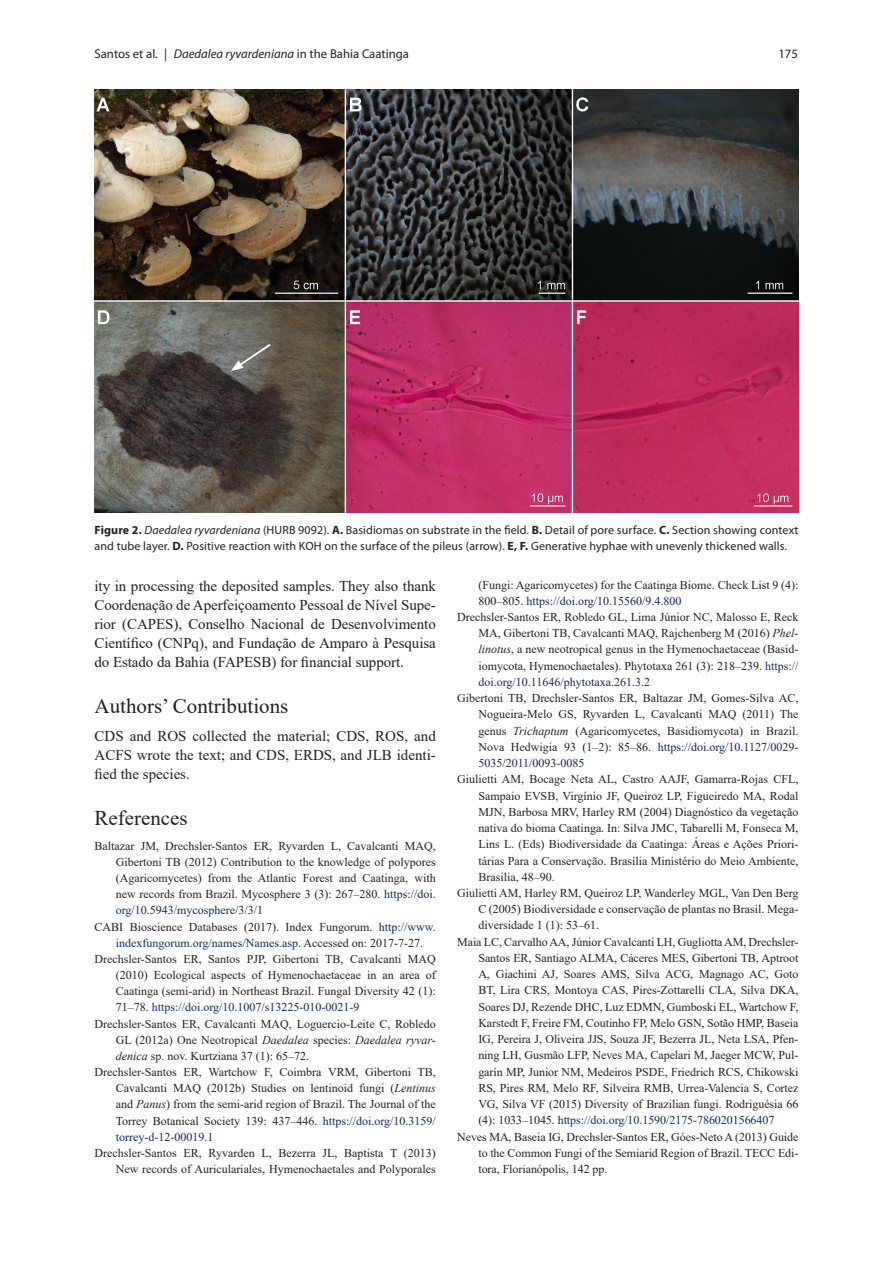
<style>
.page{position:relative;width:893px;height:1263px;background:#fff}
.page>*{position:absolute;margin:0;border:0;box-sizing:border-box;transform-origin:0 0}
.N_Head{font:21px "Times New Roman";color:#231f20}
.N_Head_References{font:21px "Times New Roman";color:#231f20}
.N_body_nind{font:15px/19px "Times New Roman";letter-spacing:-.005em;color:#231f20;text-align:justify}
.Running_Title{font:12.75px "Myriad Pro";color:#231f20}
.N_ref{font:12px/16.2px "Times New Roman";color:#231f20;text-align:justify}
.CAPTIONS{font:12px/16.5px "Myriad Pro";letter-spacing:.01em;color:#231f20}
.s1{font-style:italic}
.s2{font-weight:700}
.s3{color:#14285a}
</style>
<div class="page">
<img style="left:94px;top:90px;width:704px;height:422px">
<p class="Running_Title" style="left:94px;top:46px;width:316px">Santos et al. | <span class="s1">Daedalea ryvardeniana</span> in the Bahia Caatinga</p>
<p class="Running_Title" style="left:778px;top:46px;width:21px">175</p>
<p class="CAPTIONS" style="left:94px;top:521px;width:705px"><span class="s2">Figure 2.</span> <span class="s1">Daedalea ryvardeniana</span> (HURB 9092). <span class="s2">A.</span> Basidiomas on substrate in the field. <span class="s2">B.</span> Detail of pore surface. <span class="s2">C.</span> Section showing context and tube layer. <span class="s2">D.</span> Positive reaction with KOH on the surface of the pileus (arrow). <span class="s2">E, F.</span> Generative hyphae with unevenly thickened walls.</p>
<p class="N_body_nind" style="left:94px;top:576px;width:343px">ity in processing the deposited samples. They also thank Coordenação de Aperfeiçoamento Pessoal de Nível Supe&shy;rior (CAPES), Conselho Nacional de Desenvolvimento Científico (CNPq), and Fundação de Amparo à Pesquisa do Estado da Bahia (FAPESB) for financial support.</p>
<p class="N_Head" style="left:94px;top:691px;width:195px">Authors’ Contributions</p>
<p class="N_body_nind" style="left:94px;top:726px;width:343px">CDS and ROS collected the material; CDS, ROS, and ACFS wrote the text; and CDS, ERDS, and JLB identi&shy;fied the species.</p>
<p class="N_Head_References" style="left:94px;top:803px;width:95px">References</p>
<p class="N_ref" style="left:116px;top:837px;width:322px;text-indent:-21px">Baltazar JM, Drechsler-Santos ER, Ryvarden L, Cavalcanti MAQ, Gibertoni TB (2012) Contribution to the knowledge of polypores (Agaricomycetes) from the Atlantic Forest and Caatinga, with new records from Brazil. Mycosphere 3 (3): 267–280. <span class="s3">https://doi. org/10.5943/mycosphere/3/3/1</span></p>
<p class="N_ref" style="left:116px;top:918px;width:322px;text-indent:-21px">CABI Bioscience Databases (2017). Index Fungorum. <span class="s3">http://www. indexfungorum.org/names/Names.asp</span>. Accessed on: 2017-7-27.</p>
<p class="N_ref" style="left:116px;top:950px;width:322px;text-indent:-21px">Drechsler-Santos ER, Santos PJP, Gibertoni TB, Cavalcanti MAQ (2010) Ecological aspects of Hymenochaetaceae in an area of Caatinga (semi-arid) in Northeast Brazil. Fungal Diversity 42 (1):<br>71–78. <span class="s3">https://doi.org/10.1007/s13225-010-0021-9</span></p>
<p class="N_ref" style="left:116px;top:1015px;width:322px;text-indent:-21px">Drechsler-Santos ER, Cavalcanti MAQ, Loguercio-Leite C, Robledo GL (2012a) One Neotropical <span class="s1">Daedalea</span> species: <span class="s1">Daedalea ryvar&shy;denica</span> sp. nov. Kurtziana 37 (1): 65–72.</p>
<p class="N_ref" style="left:116px;top:1063px;width:322px;text-indent:-21px">Drechsler-Santos ER, Wartchow F, Coimbra VRM, Gibertoni TB, Cavalcanti MAQ (2012b) Studies on lentinoid fungi (<span class="s1">Lentinus </span>and <span class="s1">Panus</span>) from the semi-arid region of Brazil. The Journal of the Torrey Botanical Society 139: 437–446. <span class="s3">https://doi.org/10.3159/ torrey-d-12-00019.1</span></p>
<p class="N_ref" style="left:94px;top:1144px;width:343px;text-align:right">Drechsler-Santos ER, Ryvarden L, Bezerra JL, Baptista T (2013)<br>New records of Auriculariales, Hymenochaetales and Polyporales</p>
<p class="N_ref" style="left:478px;top:576px;width:322px">(Fungi: Agaricomycetes) for the Caatinga Biome. Check List 9 (4):<br>800–805. <span class="s3">https://doi.org/10.15560/9.4.800</span></p>
<p class="N_ref" style="left:478px;top:608px;width:322px;text-indent:-21px">Drechsler-Santos ER, Robledo GL, Lima Júnior NC, Malosso E, Reck MA, Gibertoni TB, Cavalcanti MAQ, Rajchenberg M (2016) <span class="s1">Phel&shy;linotus</span>, a new neotropical genus in the Hymenochaetaceae (Basid&shy;iomycota, Hymenochaetales). Phytotaxa 261 (3): 218–239. <span class="s3">https:// doi.org/10.11646/phytotaxa.261.3.2</span></p>
<p class="N_ref" style="left:478px;top:690px;width:322px;text-indent:-21px">Gibertoni TB, Drechsler-Santos ER, Baltazar JM, Gomes-Silva AC, Nogueira-Melo GS, Ryvarden L, Cavalcanti MAQ (2011) The genus <span class="s1">Trichaptum</span> (Agaricomycetes, Basidiomycota) in Brazil.<br>Nova Hedwigia 93 (1–2): 85–86. <span class="s3">https://doi.org/10.1127/0029- 5035/2011/0093-0085</span></p>
<p class="N_ref" style="left:478px;top:771px;width:322px;text-indent:-21px">Giulietti AM, Bocage Neta AL, Castro AAJF, Gamarra-Rojas CFL, Sampaio EVSB, Virgínio JF, Queiroz LP, Figueiredo MA, Rodal MJN, Barbosa MRV, Harley RM (2004) Diagnóstico da vegetação nativa do bioma Caatinga. In: Silva JMC, Tabarelli M, Fonseca M, Lins L. (Eds) Biodiversidade da Caatinga: Áreas e Ações Priori&shy;tárias Para a Conservação. Brasília Ministério do Meio Ambiente, Brasilia, 48–90.</p>
<p class="N_ref" style="left:478px;top:884px;width:322px;text-indent:-21px">Giulietti AM, Harley RM, Queiroz LP, Wanderley MGL, Van Den Berg C (2005) Biodiversidade e conservação de plantas no Brasil. Mega&shy;diversidade 1 (1): 53–61.</p>
<p class="N_ref" style="left:478px;top:933px;width:322px;text-indent:-21px">Maia LC, Carvalho AA, Júnior Cavalcanti LH, Gugliotta AM, Drechsler-Santos ER, Santiago ALMA, Cáceres MES, Gibertoni TB, Aptroot A, Giachini AJ, Soares AMS, Silva ACG, Magnago AC, Goto BT, Lira CRS, Montoya CAS, Pires-Zottarelli CLA, Silva DKA, Soares DJ, Rezende DHC, Luz EDMN, Gumboski EL, Wartchow F, Karstedt F, Freire FM, Coutinho FP, Melo GSN, Sotão HMP, Baseia IG, Pereira J, Oliveira JJS, Souza JF, Bezerra JL, Neta LSA, Pfen&shy;ning LH, Gusmão LFP, Neves MA, Capelari M, Jaeger MCW, Pul&shy;garín MP, Junior NM, Medeiros PSDE, Friedrich RCS, Chikowski RS, Pires RM, Melo RF, Silveira RMB, Urrea-Valencia S, Cortez VG, Silva VF (2015) Diversity of Brazilian fungi. Rodriguésia 66 (4): 1033–1045. <span class="s3">https://doi.org/10.1590/2175-7860201566407</span></p>
<p class="N_ref" style="left:478px;top:1128px;width:322px;text-indent:-21px">Neves MA, Baseia IG, Drechsler-Santos ER, Góes-Neto A (2013) Guide to the Common Fungi of the Semiarid Region of Brazil. TECC Edi&shy;tora, Florianópolis, 142 pp.</p>
</div>
